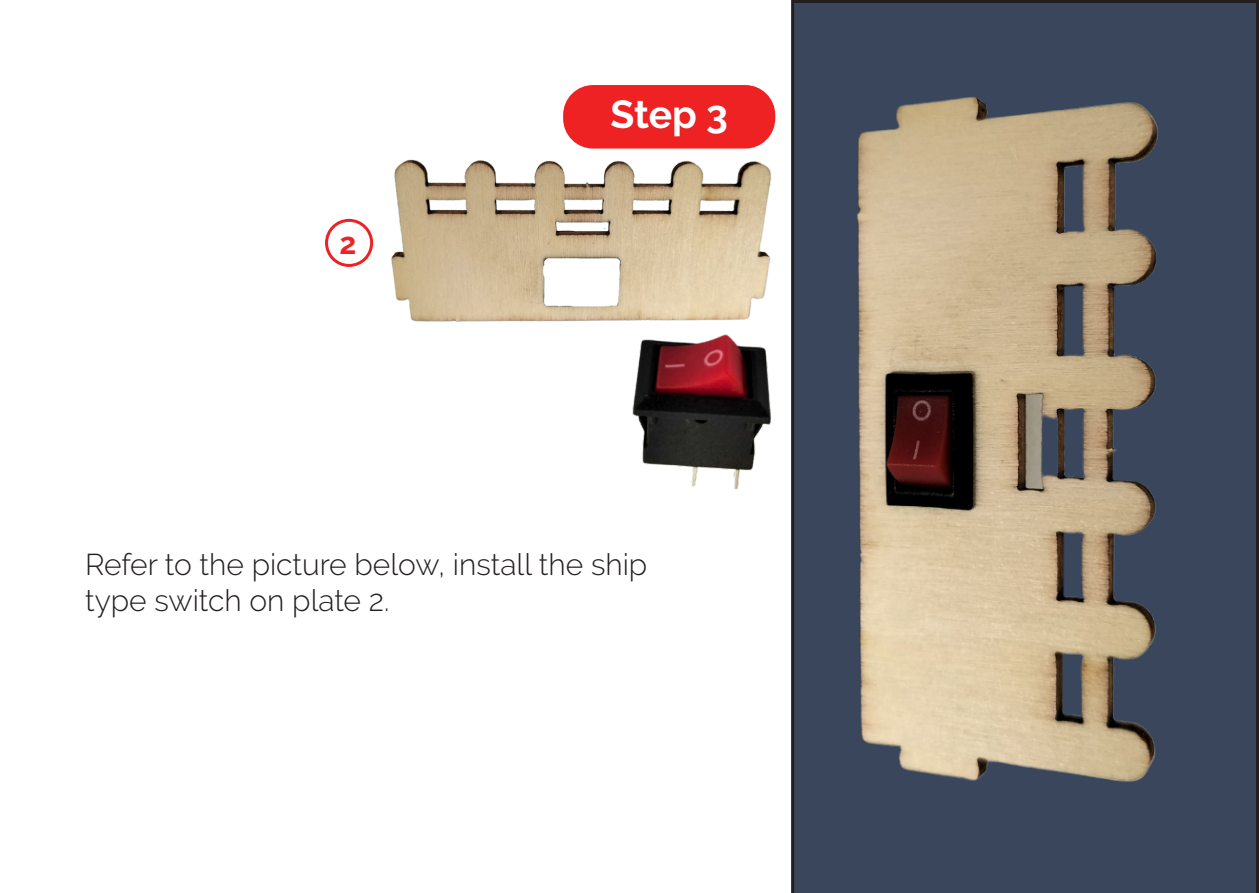
<style>
.page{position:relative;width:1259px;height:893px;background:#fff}
.page>*{position:absolute;margin:0;border:0;box-sizing:border-box;transform-origin:0 0}
.t1{font:700 39px "Raleway";color:#fff}
.t2{font:300 30px/36px "Raleway";color:#231f20}
.t3{font:700 30px "Raleway";color:#ed2224}
</style>
<div class="page">
<div style="left:563px;top:85px;width:212px;height:64px;background:#ee2123;border-radius:30px"></div>
<div style="left:791px;top:0;width:468px;height:893px;background:#3a465c"></div>
<div style="left:325px;top:219px;width:48px;height:48px;border:3px solid #ed2224;border-radius:50%"></div>
<img style="left:839px;top:81px;width:335px;height:713px">
<img style="left:391px;top:159px;width:381px;height:163px">
<img style="left:632px;top:334px;width:140px;height:156px">
<p class="t3" style="left:339px;top:226px;width:18px">2</p>
<p class="t1" style="left:610px;top:92px;width:119px">Step 3</p>
<p class="t2" style="left:85px;top:547px;width:564px">Refer to the picture below, install the ship type switch on plate 2.</p>
</div>
